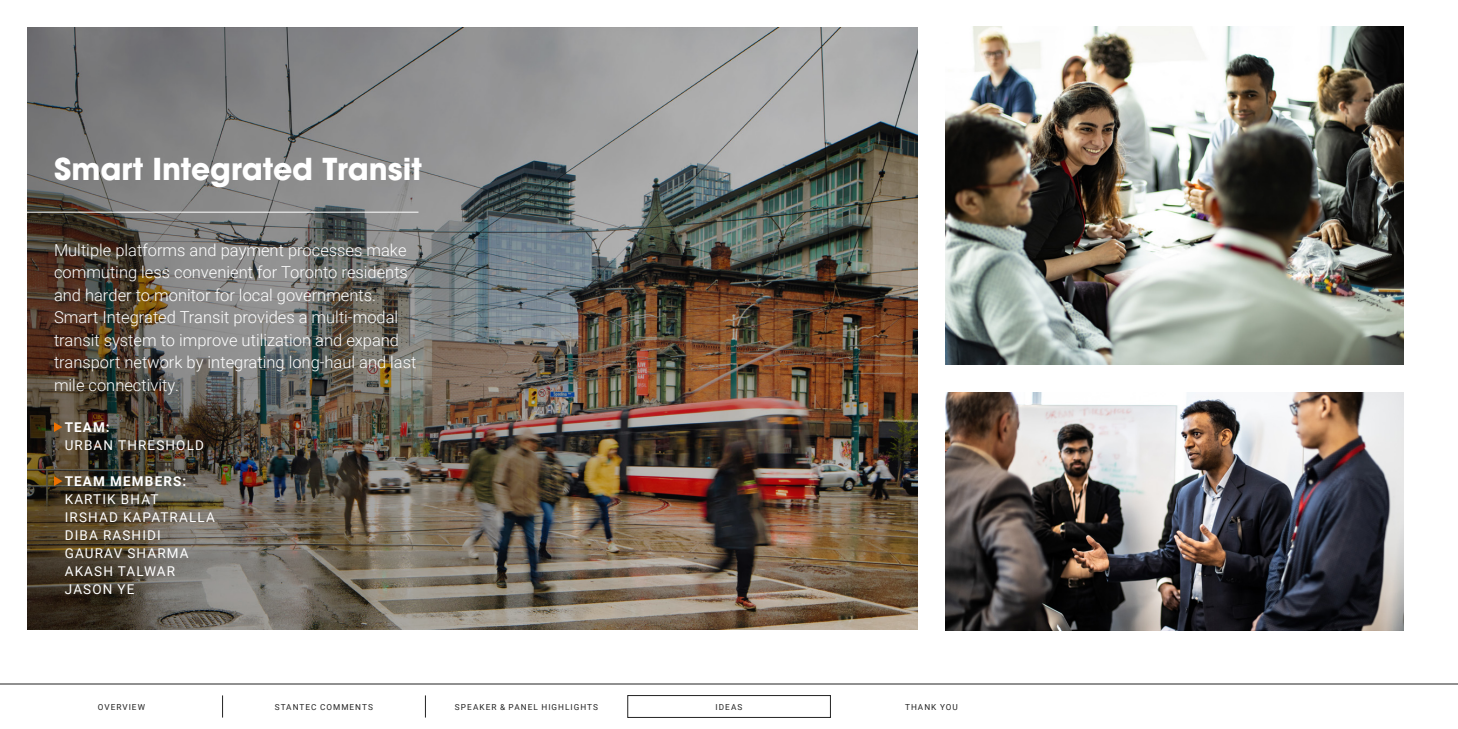
<style>
.page{position:relative;width:1458px;height:729px;background:#fff}
.page>*{position:absolute;margin:0;border:0;box-sizing:border-box;transform-origin:0 0}
.t1{font:700 30px "ITC Avant Garde Pro";letter-spacing:-.005em;color:#fff}
.t2{font:300 16.5px/22.5px "Roboto";color:#fff}
.t3{font:13.5px/18px "Roboto";letter-spacing:.085em;color:#fff}
.t4{font:700 13.5px "Roboto";letter-spacing:.085em;color:#fff}
.t5{font:8.25px "Roboto";letter-spacing:.12em;color:#222}
</style>
<div class="page">
<img style="left:27px;top:27px;width:891px;height:602px">
<img style="left:945px;top:393px;width:459px;height:237px">
<img style="left:945px;top:27px;width:459px;height:337px">
<svg style="left:54px;top:422px;width:8px;height:10px"></svg>
<svg style="left:54px;top:476px;width:8px;height:10px"></svg>
<hr style="left:0;top:212px;width:418px;height:1px;background:#fff">
<hr style="left:0;top:684px;width:1458px;height:1px;background:#222">
<div style="left:628px;top:695px;width:203px;height:23px;border:1px solid #222"></div>
<svg style="left:425px;top:695px;width:1px;height:23px"></svg>
<svg style="left:222px;top:695px;width:1px;height:23px"></svg>
<h1 class="t1" style="left:54px;top:149px;width:370px">Smart Integrated Transit</h1>
<p class="t2" style="left:54px;top:238px;width:364px">Multiple platforms and payment processes make commuting less convenient for Toronto residents and harder to monitor for local governments.<br>Smart Integrated Transit provides a multi-modal transit system to improve utilization and expand transport network by integrating long-haul and last mile connectivity.</p>
<p class="t4" style="left:65px;top:418px;width:47px">TEAM:</p>
<p class="t3" style="left:65px;top:436px;width:141px">URBAN THRESHOLD</p>
<p class="t4" style="left:65px;top:472px;width:123px">TEAM MEMBERS:</p>
<p class="t3" style="left:65px;top:490px;width:152px">KARTIK BHAT<br>IRSHAD KAPATRALLA<br>DIBA RASHIDI<br>GAURAV SHARMA<br>AKASH TALWAR<br>JASON YE</p>
<p class="t5" style="left:98px;top:701px;width:49px">OVERVIEW</p>
<p class="t5" style="left:275px;top:701px;width:100px">STANTEC COMMENTS</p>
<p class="t5" style="left:455px;top:701px;width:145px">SPEAKER &amp; PANEL HIGHLIGHTS</p>
<p class="t5" style="left:716px;top:701px;width:28px">IDEAS</p>
<p class="t5" style="left:905px;top:701px;width:54px">THANK YOU</p>
</div>
